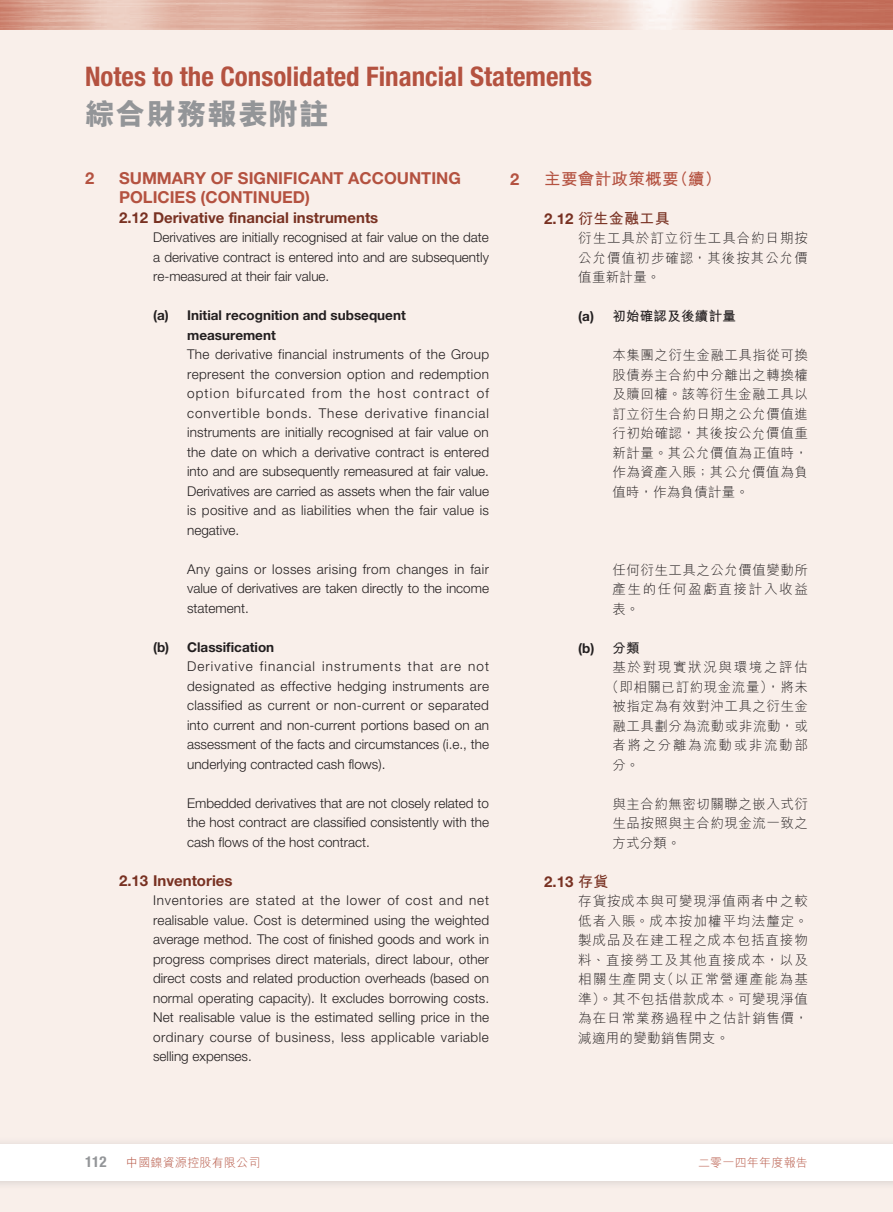
<style>
.page{position:relative;width:893px;height:1212px;background:#f9efea}
.page>*{position:absolute;margin:0;border:0;box-sizing:border-box;transform-origin:0 0}
.t1{font:800 30px "M Hei HK";letter-spacing:.02em;color:#939598}
.t2{font:700 condensed 27px "Helvetica Neue LT Std";color:#b45240}
._01_H1_E{font:700 16.5px/19.5px "Helvetica Neue LT Std";color:#b45240}
._001_H1_C{font:700 16.5px "M Hei HK";letter-spacing:.02em;color:#b45240}
._001_H1_C-2{font:700 16.5px "Helvetica Neue LT Std";color:#b45240}
._02_H2_E{font:700 15px "Helvetica Neue LT Std";color:#783122}
._002_H2_C{font:700 15px "M Hei HK";letter-spacing:.02em;color:#783122}
._002_H2_C-2{font:700 15px "Helvetica Neue LT Std";color:#783122}
.t3{font:700 condensed 15px "Helvetica Neue LT Std";color:#939598}
._00_txt_E{font:300 13.5px/19.5px "Helvetica Neue LT Std";color:#231f20;text-align:justify}
._000_txt_C{font:300 13.5px/19.5px "M Hei HK";letter-spacing:.04em;color:#231f20;text-align:justify}
._03_H3_E{font:700 13.5px/19.5px "Helvetica Neue LT Std";color:#231f20}
._000_txt_C-2{font:300 13.5px "M Hei HK";letter-spacing:.125em;color:#231f20}
._003_H3_C{font:700 13.5px "M Hei HK";letter-spacing:.02em;color:#231f20}
._003_H3_C-2{font:700 13.5px "Helvetica Neue LT Std";color:#231f20}
.t4{font:300 12px "M Hei HK";letter-spacing:.02em;color:#b45240}
.s1{font-family:"Helvetica Neue LT Std"}
.s2{font-family:"M Hei HK"}
</style>
<div class="page">
<div style="left:0;top:1137px;width:893px;height:54px;background:#939598;opacity:.35"></div>
<div style="left:0;top:1144px;width:893px;height:36px;background:#fff"></div>
<img style="left:0;top:0;width:893px;height:30px">
<h2 class="t2" style="left:85px;top:60px;width:508px">Notes to the Consolidated Financial Statements</h2>
<h1 class="t1" style="left:85px;top:99px;width:246px">綜合財務報表附註</h1>
<p class="_01_H1_E" style="left:85px;top:168px;width:11px">2</p>
<p class="_01_H1_E" style="left:119px;top:168px;width:343px">SUMMARY OF SIGNIFICANT ACCOUNTING<br>POLICIES (CONTINUED)</p>
<p class="_02_H2_E" style="left:119px;top:208px;width:261px">2.12 Derivative financial instruments</p>
<p class="_00_txt_E" style="left:153px;top:227px;width:337px">Derivatives are initially recognised at fair value on the date a derivative contract is entered into and are subsequently re-measured at their fair value.</p>
<p class="_03_H3_E" style="left:187px;top:305px;width:220px;text-indent:-34px">(a) Initial recognition and subsequent measurement</p>
<p class="_00_txt_E" style="left:187px;top:344px;width:304px">The derivative financial instruments of the Group represent the conversion option and redemption option bifurcated from the host contract of convertible bonds. These derivative financial instruments are initially recognised at fair value on the date on which a derivative contract is entered into and are subsequently remeasured at fair value.<br>Derivatives are carried as assets when the fair value is positive and as liabilities when the fair value is negative.</p>
<p class="_00_txt_E" style="left:187px;top:559px;width:303px">Any gains or losses arising from changes in fair value of derivatives are taken directly to the income statement.</p>
<p class="_03_H3_E" style="left:153px;top:637px;width:123px">(b) Classification</p>
<p class="_00_txt_E" style="left:187px;top:656px;width:304px">Derivative financial instruments that are not designated as effective hedging instruments are classified as current or non-current or separated into current and non-current portions based on an assessment of the facts and circumstances (i.e., the underlying contracted cash flows).</p>
<p class="_00_txt_E" style="left:187px;top:793px;width:303px">Embedded derivatives that are not closely related to the host contract are classified consistently with the cash flows of the host contract.</p>
<p class="_02_H2_E" style="left:119px;top:871px;width:115px">2.13 Inventories</p>
<p class="_00_txt_E" style="left:153px;top:890px;width:338px">Inventories are stated at the lower of cost and net realisable value. Cost is determined using the weighted average method. The cost of finished goods and work in progress comprises direct materials, direct labour, other direct costs and related production overheads (based on normal operating capacity). It excludes borrowing costs.<br>Net realisable value is the estimated selling price in the ordinary course of business, less applicable variable selling expenses.</p>
<p class="_001_H1_C-2" style="left:510px;top:169px;width:11px">2</p>
<p class="_001_H1_C" style="left:544px;top:167px;width:178px">主要會計政策概要（續）</p>
<p class="_002_H2_C" style="left:544px;top:207px;width:127px"><span class="s1">2.12</span> 衍生金融工具</p>
<p class="_000_txt_C" style="left:578px;top:228px;width:231px">衍生工具於訂立衍生工具合約日期按公允價值初步確認，其後按其公允價值重新計量。</p>
<p class="_003_H3_C" style="left:578px;top:307px;width:159px"><span class="s1">(a)</span> 初始確認及後續計量</p>
<p class="_000_txt_C" style="left:612px;top:345px;width:197px">本集團之衍生金融工具指從可換股債券主合約中分離出之轉換權及贖回權。該等衍生金融工具以訂立衍生合約日期之公允價值進行初始確認，其後按公允價值重新計量。其公允價值為正值時，作為資產入賬；其公允價值為負值時，作為負債計量。</p>
<p class="_000_txt_C" style="left:612px;top:560px;width:197px">任何衍生工具之公允價值變動所產生的任何盈虧直接計入收益表。</p>
<p class="_003_H3_C-2" style="left:578px;top:640px;width:63px">(b) <span class="s2">分類</span></p>
<p class="_000_txt_C-2" style="left:612px;top:660px;width:197px">基於對現實狀況與環境之評估</p>
<p class="_000_txt_C" style="left:606px;top:677px;width:204px">（即相關已訂約現金流量），將未</p>
<p class="_000_txt_C" style="left:612px;top:696px;width:197px">被指定為有效對沖工具之衍生金</p>
<p class="_000_txt_C" style="left:612px;top:716px;width:197px">融工具劃分為流動或非流動，或</p>
<p class="_000_txt_C-2" style="left:612px;top:738px;width:197px">者將之分離為流動或非流動部</p>
<p class="_000_txt_C" style="left:612px;top:755px;width:28px">分。</p>
<p class="_000_txt_C" style="left:612px;top:794px;width:197px">與主合約無密切關聯之嵌入式衍生品按照與主合約現金流一致之方式分類。</p>
<p class="_002_H2_C-2" style="left:544px;top:872px;width:66px">2.13 <span class="s2">存貨</span></p>
<p class="_000_txt_C" style="left:578px;top:891px;width:231px">存貨按成本與可變現淨值兩者中之較低者入賬。成本按加權平均法釐定。製成品及在建工程之成本包括直接物料、直接勞工及其他直接成本，以及相關生產開支（以正常營運產能為基準）。其不包括借款成本。可變現淨值為在日常業務過程中之估計銷售價，減適用的變動銷售開支。</p>
<p class="t3" style="left:85px;top:1152px;width:23px">112</p>
<p class="t4" style="left:126px;top:1157px;width:136px">中國鎳資源控股有限公司</p>
<p class="t4" style="left:698px;top:1157px;width:111px">二零一四年年度報告</p>
</div>
